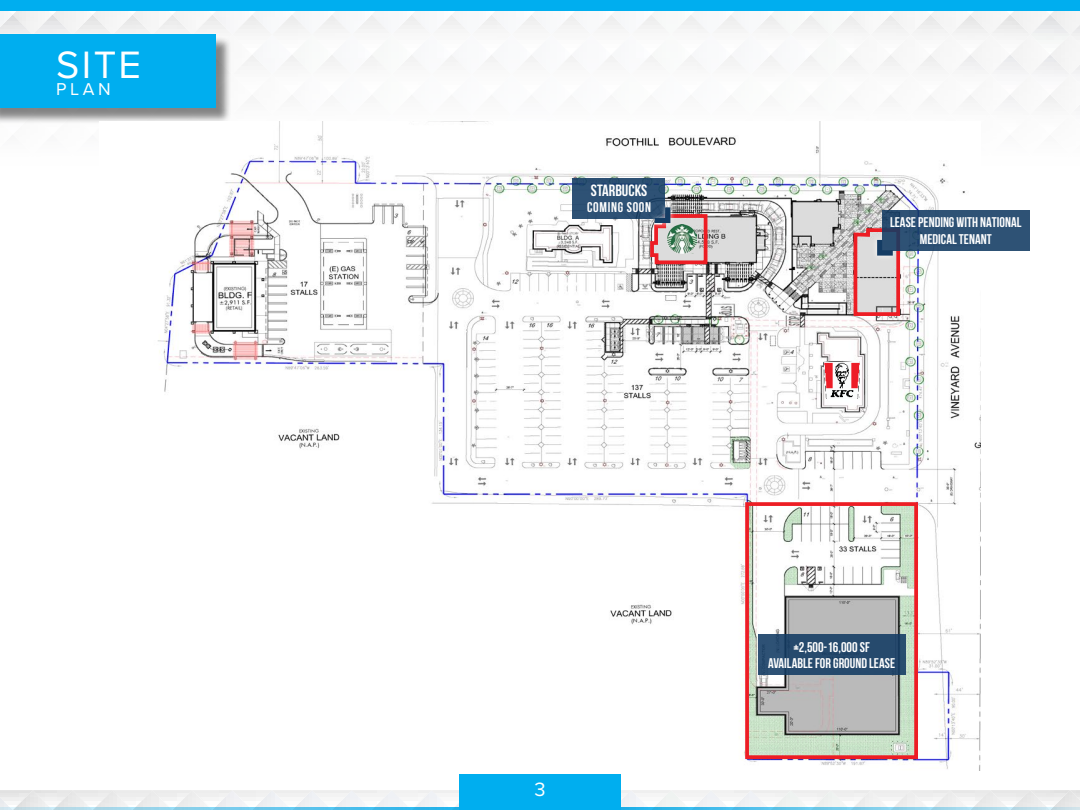
<style>
.page{position:relative;width:1080px;height:810px;background:#fff}
.page>*{position:absolute;margin:0;border:0;box-sizing:border-box;transform-origin:0 0}
.t1{font:39.62px "Proxima Nova";color:#fff}
.t2{font:20px "Proxima Nova";color:#fff}
.t3{font:17.75px "Proxima Nova";color:#fff}
.t4{font:700 16.25px "Bebas Neue";color:#fff}
.t5{font:700 14px/16px "Bebas Neue";color:#fff;text-align:center}
.t6{font:700 14px "Bebas Neue";letter-spacing:.05em;color:#fff}
</style>
<div class="page">
<img style="left:0;top:11px;width:784px;height:111px">
<svg style="left:392px;top:11px;width:119px;height:111px"></svg>
<svg style="left:1010px;top:11px;width:70px;height:96px"></svg>
<svg style="left:797px;top:11px;width:213px;height:111px"></svg>
<div style="left:0;top:0;width:1080px;height:11px;background:#00aeef"></div>
<svg style="left:0;top:790px;width:459px;height:20px"></svg>
<div style="left:459px;top:774px;width:162px;height:36px;background:#00aeef"></div>
<svg style="left:621px;top:790px;width:459px;height:20px"></svg>
<div style="left:0;top:36px;width:232px;height:88px;background:#000;opacity:.47"></div>
<div style="left:0;top:34px;width:216px;height:74px;background:#00aeef"></div>
<img style="left:99px;top:122px;width:882px;height:649px">
<div style="left:758px;top:635px;width:147px;height:40px;background:#264a6d"></div>
<div style="left:745px;top:502px;width:173px;height:257px;border:4px solid #ed1d24"></div>
<img style="left:823px;top:361px;width:37px;height:37px">
<div style="left:572px;top:179px;width:93px;height:40px;background:linear-gradient(to right,#2d5175,#2a4e71)"></div>
<div style="left:649px;top:202px;width:27px;height:26px;background:#fff;opacity:.75"></div>
<svg style="left:648px;top:207px;width:61px;height:59px;background:#b19494"></svg>
<svg style="left:852px;top:226px;width:50px;height:92px;background:#d4acaf"></svg>
<div style="left:882px;top:210px;width:147px;height:40px;background:#2e5275"></div>
<h1 class="t1" style="left:56px;top:35px;width:86px">SITE</h1>
<p class="t3" style="left:56px;top:76px;width:56px">PLAN</p>
<p class="t4" style="left:591px;top:182px;width:58px">STARBUCKS</p>
<p class="t6" style="left:587px;top:200px;width:65px">COMING SOON</p>
<p class="t5" style="left:890px;top:214px;width:133px;line-height:16.8px">LEASE PENDING WITH NATIONAL<br>MEDICAL TENANT</p>
<h2 class="t2" style="left:534px;top:774px;width:13px">3</h2>
<p class="t5" style="left:768px;top:639px;width:129px">±2,500-16,000 SF<br>AVAILABLE FOR GROUND LEASE</p>
</div>
